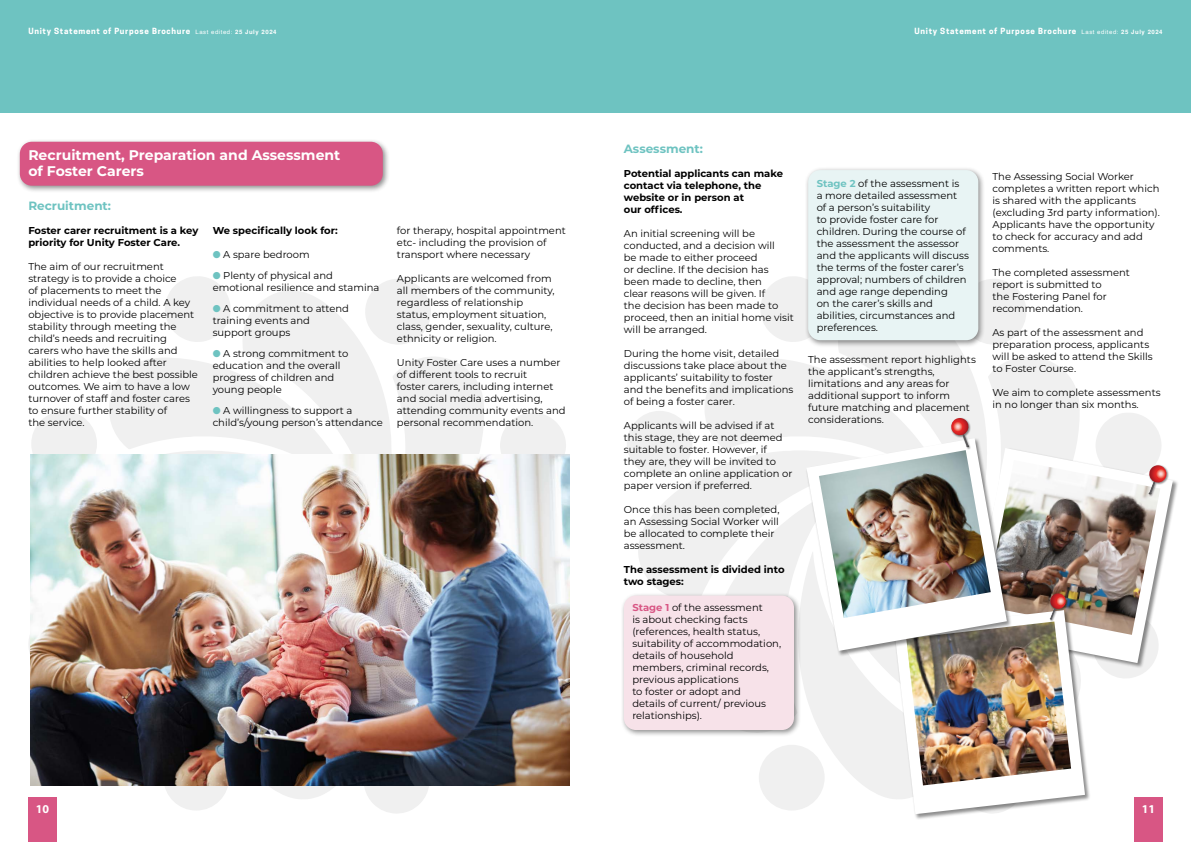
<style>
.page{position:relative;width:1191px;height:842px;background:#fff}
.page>*{position:absolute;margin:0;border:0;box-sizing:border-box;transform-origin:0 0}
.t1{font:700 14px/16.8px "Montserrat";color:#fff}
.t2{font:700 12px "Montserrat";color:#6ec3c1}
.t3{font:12px "Myriad Variable Concept";color:#fff}
.t4{font:10px/12px "Montserrat";color:#000}
.t5{font:700 10px/12px "Montserrat";color:#000}
.t6{font:700 8px "Cooper Hewitt";letter-spacing:.09em;color:#fff}
.s1{font-family:"Helvetica";font-weight:400;font-size:6px}
.s2{font-family:"Helvetica";font-size:6px}
.s3{color:#6ec3c1}
.s4{font-weight:700;color:#d85684}
.s5{font-weight:700;color:#6ec3c1}
</style>
<div class="page">
<svg style="left:29px;top:276px;width:537px;height:537px"></svg>
<div style="left:0;top:0;width:1191px;height:113px;background:#6ec3c1"></div>
<div style="left:28px;top:797px;width:29px;height:45px;background:#d85684"></div>
<div style="left:1134px;top:797px;width:28px;height:45px;background:#d85684"></div>
<div style="left:804px;top:167px;width:181px;height:181px;background:#000;opacity:.45"></div>
<div style="left:808px;top:170px;width:170px;height:170px;background:#e8f4f4;border-radius:12px"></div>
<div style="left:16px;top:138px;width:374px;height:55px;background:#000;opacity:.45"></div>
<div style="left:20px;top:142px;width:363px;height:44px;background:#d85684;border-radius:12px"></div>
<img style="left:30px;top:454px;width:539px;height:331px">
<div style="left:969px;top:447px;width:209px;height:222px;background:#000;opacity:.45"></div>
<svg style="left:1167px;top:448px;width:5px;height:215px"></svg>
<div style="left:1148px;top:465px;width:21px;height:32px;background:#000;opacity:.45"></div>
<div style="left:893px;top:609px;width:198px;height:211px;background:#000;opacity:.45"></div>
<img style="left:623px;top:276px;width:544px;height:538px">
<p class="t6" style="left:28px;top:27px;width:250px">Unity Statement of Purpose Brochure <span class="s1">Last edited:</span> <span class="s2">25 July 2024</span></p>
<p class="t6" style="left:914px;top:27px;width:250px">Unity Statement of Purpose Brochure <span class="s1">Last edited:</span> <span class="s2">25 July 2024</span></p>
<h1 class="t1" style="left:28px;top:145px;width:313px">Recruitment, Preparation and Assessment of Foster Carers</h1>
<p class="t2" style="left:28px;top:197px;width:84px">Recruitment:</p>
<p class="t5" style="left:28px;top:224px;width:172px">Foster carer recruitment is a key priority for Unity Foster Care.</p>
<p class="t4" style="left:28px;top:260px;width:171px">The aim of our recruitment strategy is to provide a choice<br>of placements to meet the individual needs of a child. A key objective is to provide placement stability through meeting the child’s needs and recruiting carers who have the skills and abilities to help looked after children achieve the best possible outcomes. We aim to have a low turnover of staff and foster cares to ensure further stability of<br>the service.</p>
<p class="t5" style="left:213px;top:224px;width:127px">We specifically look for:</p>
<p class="t4" style="left:213px;top:248px;width:99px"><span class="s3">●</span> A spare bedroom</p>
<p class="t4" style="left:213px;top:269px;width:168px"><span class="s3">●</span> Plenty of physical and emotional resilience and stamina</p>
<p class="t4" style="left:213px;top:302px;width:138px"><span class="s3">●</span> A commitment to attend training events and support groups</p>
<p class="t4" style="left:213px;top:347px;width:137px"><span class="s3">●</span> A strong commitment to education and the overall progress of children and young people</p>
<p class="t4" style="left:213px;top:404px;width:172px"><span class="s3">●</span> A willingness to support a child’s/young person’s attendance</p>
<p class="t4" style="left:397px;top:224px;width:170px">for therapy, hospital appointment etc- including the provision of transport where necessary</p>
<p class="t4" style="left:397px;top:272px;width:159px">Applicants are welcomed from all members of the community, regardless of relationship status, employment situation, class, gender, sexuality, culture, ethnicity or religion.</p>
<p class="t4" style="left:397px;top:356px;width:170px">Unity Foster Care uses a number of different tools to recruit<br>foster carers, including internet and social media advertising, attending community events and personal recommendation.</p>
<p class="t2" style="left:624px;top:140px;width:81px">Assessment:</p>
<p class="t5" style="left:624px;top:167px;width:161px">Potential applicants can make contact via telephone, the website or in person at<br>our offices.</p>
<p class="t4" style="left:624px;top:227px;width:171px">An initial screening will be conducted, and a decision will<br>be made to either proceed<br>or decline. If the decision has been made to decline, then<br>clear reasons will be given. If<br>the decision has been made to proceed, then an initial home visit will be arranged.</p>
<p class="t4" style="left:624px;top:347px;width:171px">During the home visit, detailed discussions take place about the applicants’ suitability to foster and the benefits and implications of being a foster carer.</p>
<p class="t4" style="left:624px;top:419px;width:170px">Applicants will be advised if at this stage, they are not deemed suitable to foster. However, if<br>they are, they will be invited to complete an online application or paper version if preferred.</p>
<p class="t4" style="left:624px;top:503px;width:157px">Once this has been completed, an Assessing Social Worker will be allocated to complete their assessment.</p>
<p class="t5" style="left:624px;top:563px;width:162px">The assessment is divided into two stages:</p>
<p class="t4" style="left:632px;top:601px;width:150px"><span class="s4">Stage 1</span> of the assessment<br>is about checking facts (references, health status, suitability of accommodation, details of household members, criminal records, previous applications<br>to foster or adopt and<br>details of current/ previous relationships).</p>
<p class="t4" style="left:816px;top:177px;width:154px"><span class="s5">Stage 2</span> of the assessment is<br>a more detailed assessment of a person’s suitability<br>to provide foster care for children. During the course of the assessment the assessor and the applicants will discuss the terms of the foster carer’s approval; numbers of children and age range depending<br>on the carer’s skills and abilities, circumstances and preferences.</p>
<p class="t4" style="left:808px;top:353px;width:169px">The assessment report highlights the applicant’s strengths, limitations and any areas for additional support to inform future matching and placement considerations.</p>
<p class="t4" style="left:992px;top:170px;width:169px">The Assessing Social Worker completes a written report which is shared with the applicants (excluding 3rd party information).<br>Applicants have the opportunity to check for accuracy and add comments.</p>
<p class="t4" style="left:992px;top:266px;width:139px">The completed assessment report is submitted to<br>the Fostering Panel for recommendation.</p>
<p class="t4" style="left:992px;top:326px;width:162px">As part of the assessment and preparation process, applicants will be asked to attend the Skills to Foster Course.</p>
<p class="t4" style="left:992px;top:386px;width:170px">We aim to complete assessments in no longer than six months.</p>
<p class="t3" style="left:36px;top:802px;width:15px">10</p>
<p class="t3" style="left:1141px;top:802px;width:15px">11</p>
</div>
